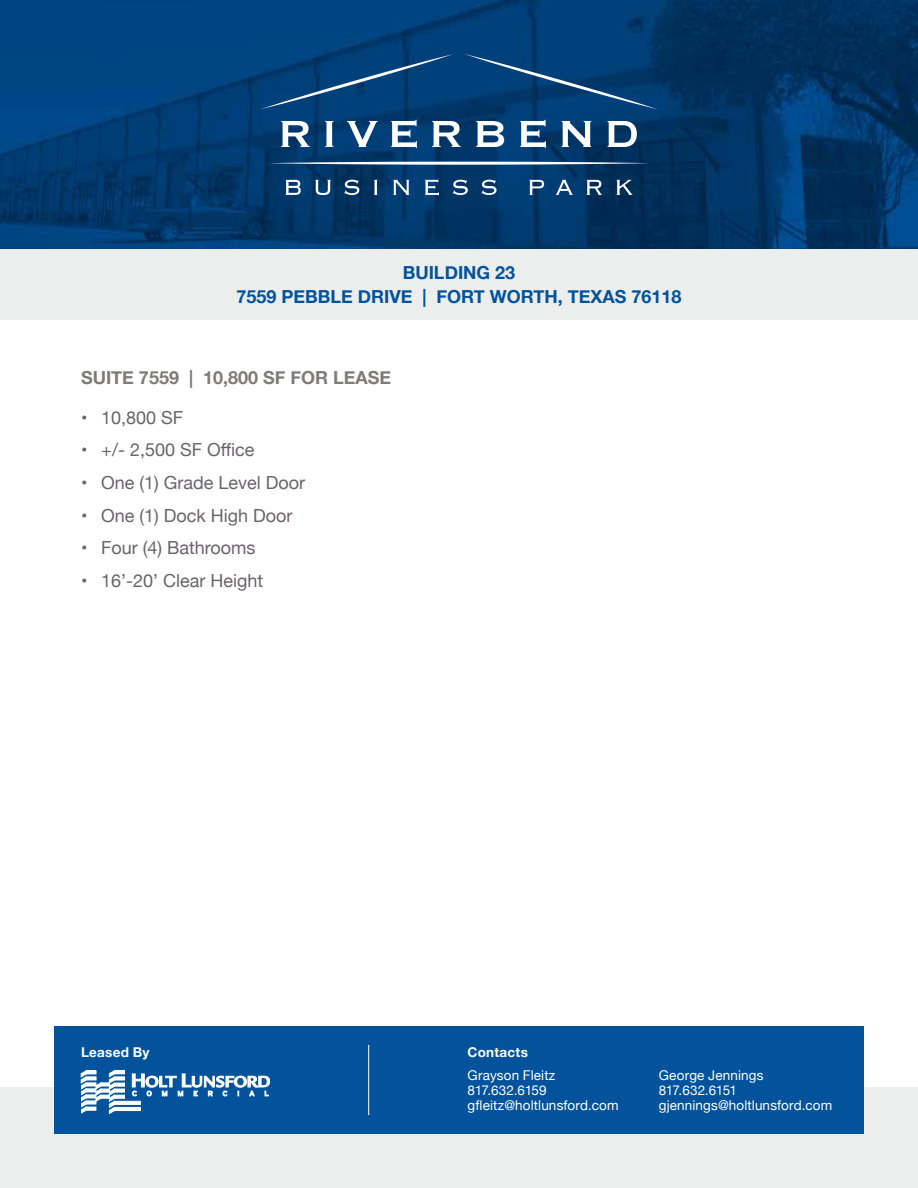
<style>
.page{position:relative;width:918px;height:1188px;background:#fff}
.page>*{position:absolute;margin:0;border:0;box-sizing:border-box;transform-origin:0 0}
.t1{font:18px "Helvetica Neue";color:#6a636a}
.t2{font:700 18px/24px "Helvetica Neue";color:#02539b;text-align:center}
.t3{font:700 18px "Helvetica Neue";color:#7d7c7b}
.t4{font:13.5px/15px "Helvetica Neue";letter-spacing:.01em;color:#fff}
.t5{font:700 13.5px "Helvetica Neue";letter-spacing:.015em;color:#fff}
</style>
<div class="page">
<div style="left:0;top:1088px;width:918px;height:100px;background:#eceded"></div>
<div style="left:54px;top:1026px;width:810px;height:108px;background:#02539b"></div>
<hr style="left:368px;top:1045px;width:1px;height:70px;background:#fff">
<img style="left:0;top:0;width:918px;height:249px">
<div style="left:0;top:249px;width:918px;height:71px;background:#eceded"></div>
<div style="left:114px;top:1101px;width:26px;height:3px;background:#fff;border:1px solid #fff"></div>
<hr style="left:114px;top:1107px;width:27px;height:4px;background:#fff">
<svg style="left:81px;top:1071px;width:44px;height:43px"></svg>
<svg style="left:132px;top:1073px;width:138px;height:24px"></svg>
<svg style="left:260px;top:54px;width:194px;height:55px"></svg>
<svg style="left:464px;top:54px;width:194px;height:55px"></svg>
<svg style="left:268px;top:162px;width:382px;height:3px"></svg>
<svg style="left:281px;top:121px;width:29px;height:26px"></svg>
<svg style="left:325px;top:121px;width:8px;height:26px"></svg>
<svg style="left:347px;top:121px;width:31px;height:26px"></svg>
<svg style="left:391px;top:120px;width:26px;height:28px"></svg>
<svg style="left:432px;top:121px;width:29px;height:26px"></svg>
<svg style="left:476px;top:121px;width:28px;height:26px"></svg>
<svg style="left:520px;top:120px;width:26px;height:28px"></svg>
<svg style="left:562px;top:121px;width:29px;height:26px"></svg>
<svg style="left:608px;top:121px;width:29px;height:26px"></svg>
<svg style="left:285px;top:180px;width:16px;height:15px"></svg>
<svg style="left:315px;top:180px;width:16px;height:15px"></svg>
<svg style="left:344px;top:180px;width:15px;height:15px"></svg>
<svg style="left:374px;top:180px;width:4px;height:15px"></svg>
<svg style="left:393px;top:180px;width:16px;height:15px"></svg>
<svg style="left:425px;top:179px;width:14px;height:16px"></svg>
<svg style="left:453px;top:180px;width:15px;height:15px"></svg>
<svg style="left:481px;top:180px;width:16px;height:15px"></svg>
<svg style="left:529px;top:180px;width:15px;height:15px"></svg>
<svg style="left:556px;top:180px;width:17px;height:15px"></svg>
<svg style="left:587px;top:180px;width:15px;height:15px"></svg>
<svg style="left:617px;top:180px;width:16px;height:15px"></svg>
<p class="t2" style="left:236px;top:261px;width:447px">BUILDING 23<br>7559 PEBBLE DRIVE | FORT WORTH, TEXAS 76118</p>
<p class="t3" style="left:81px;top:364px;width:312px">SUITE 7559 | 10,800 SF FOR LEASE</p>
<p class="t1" style="left:81px;top:404px;width:104px">• 10,800 SF</p>
<p class="t1" style="left:81px;top:437px;width:175px">• +/- 2,500 SF Office</p>
<p class="t1" style="left:81px;top:470px;width:226px">• One (1) Grade Level Door</p>
<p class="t1" style="left:81px;top:502px;width:213px">• One (1) Dock High Door</p>
<p class="t1" style="left:81px;top:535px;width:176px">• Four (4) Bathrooms</p>
<p class="t1" style="left:81px;top:568px;width:184px">• 16’-20’ Clear Height</p>
<p class="t5" style="left:81px;top:1041px;width:70px">Leased By</p>
<p class="t5" style="left:468px;top:1041px;width:62px">Contacts</p>
<p class="t4" style="left:468px;top:1069px;width:153px">Grayson Fleitz<br>817.632.6159 gfleitz@holtlunsford.com</p>
<p class="t4" style="left:659px;top:1069px;width:175px">George Jennings<br>817.632.6151 gjennings@holtlunsford.com</p>
</div>
